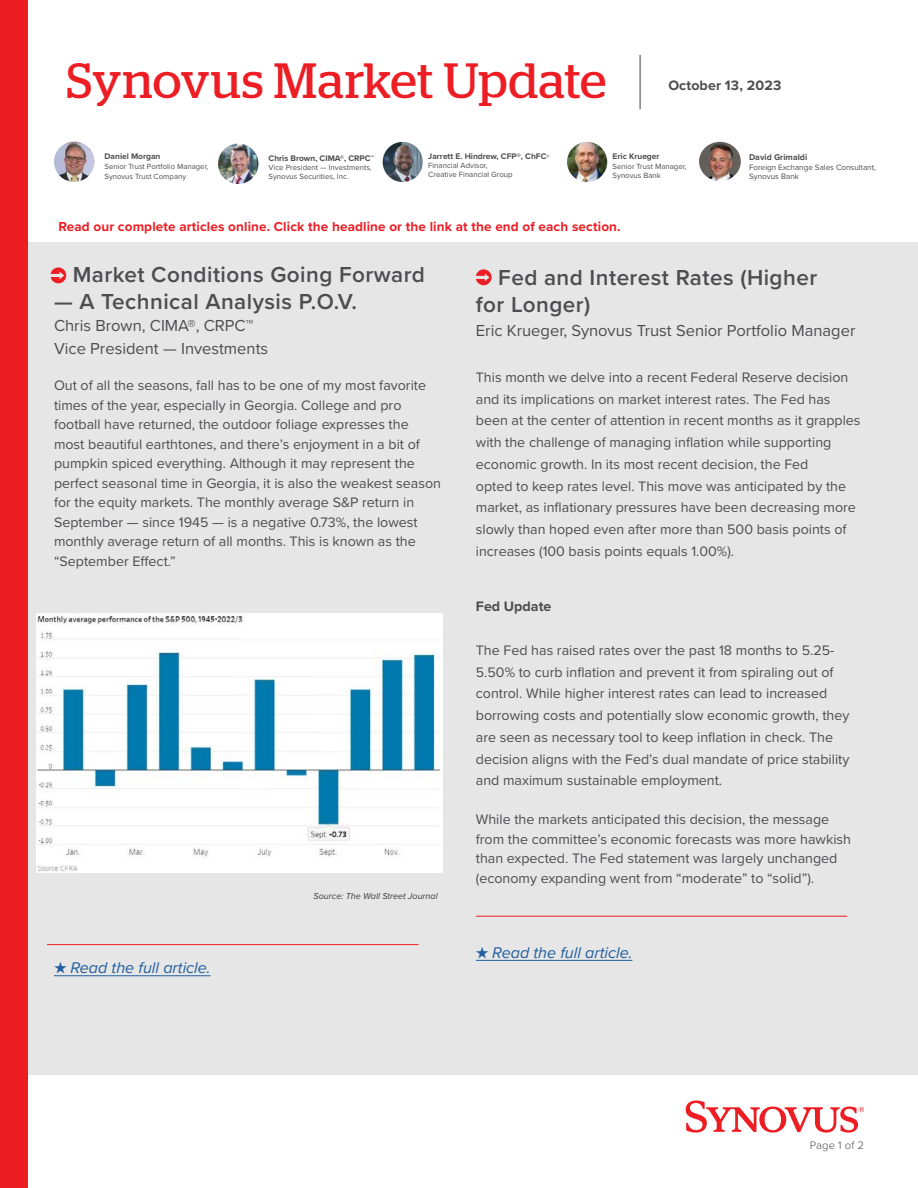
<style>
.page{position:relative;width:918px;height:1188px;background:#fff}
.page>*{position:absolute;margin:0;border:0;box-sizing:border-box;transform-origin:0 0}
.t1{font:49.5px "Stag";letter-spacing:.01em;color:#ed1d24}
.t2{font:600 22.5px/27px "Proxima Nova";letter-spacing:.02em;color:#4d4d4f}
.t3{font:16.5px/22.5px "Proxima Nova";color:#4d4d4f}
.t4{font:italic 16.2px "Proxima Nova";color:#215e9e}
.t5{font:14.25px/21.8px "Proxima Nova";color:#4d4d4f}
.t6{font:700 14.25px "Proxima Nova";color:#4d4d4f}
.t7{font:700 14.1px "Proxima Nova";letter-spacing:.01em;color:#4d4d4f}
.t8{font:700 13.5px "Proxima Nova";letter-spacing:.01em;color:#ed1d24}
.t9{font:300 11.25px "Proxima Nova";letter-spacing:.01em;color:#4d4d4f}
.t10{font:italic 9px "Proxima Nova";color:#363d40}
.t11{font:700 8.7px "Proxima Nova";color:#4d4d4f}
.t12{font:700 8.4px "Proxima Nova";color:#4d4d4f}
.t13{font:8.1px/9.8px "Proxima Nova";color:#4d4d4f}
.t14{font:7.8px/8.7px "Proxima Nova";color:#4d4d4f}
.s1{font-size:6px}
</style>
<div class="page">
<div style="left:0;top:242px;width:918px;height:833px;background:#e6e6e7"></div>
<hr style="left:54px;top:975px;width:157px;height:1px;background:#215e9e">
<hr style="left:476px;top:960px;width:156px;height:1px;background:#215e9e">
<svg style="left:476px;top:269px;width:16px;height:16px"></svg>
<svg style="left:686px;top:1101px;width:178px;height:32px"></svg>
<hr style="left:640px;top:55px;width:1px;height:54px;background:#4d4d4f">
<img style="left:54px;top:142px;width:40px;height:40px;border-radius:20px">
<div style="left:0;top:0;width:27px;height:1188px;background:#ed1d24"></div>
<img style="left:218px;top:144px;width:40px;height:40px;border-radius:20px">
<svg style="left:51px;top:267px;width:15px;height:16px"></svg>
<img style="left:699px;top:142px;width:42px;height:39px">
<img style="left:383px;top:142px;width:40px;height:40px;border-radius:20px">
<img style="left:36px;top:613px;width:406px;height:260px">
<img style="left:567px;top:142px;width:40px;height:40px;border-radius:20px">
<hr style="left:47px;top:944px;width:371px;height:1px;background:#ed1d24">
<hr style="left:476px;top:916px;width:371px;height:1px;background:#ed1d24">
<h1 class="t1" style="left:66px;top:52px;width:541px">Synovus Market Update</h1>
<p class="t7" style="left:668px;top:75px;width:114px">October 13, 2023</p>
<p class="t12" style="left:105px;top:150px;width:57px">Daniel Morgan</p>
<p class="t14" style="left:105px;top:161px;width:105px;line-height:9.6px">Senior Trust Portfolio Manager,<br>Synovus Trust Company</p>
<p class="t12" style="left:269px;top:152px;width:107px">Chris Brown, CIMA®, CRPC™</p>
<p class="t14" style="left:269px;top:163px;width:105px">Vice President — Investments,<br>Synovus Securities, Inc.</p>
<p class="t12" style="left:428px;top:150px;width:123px">Jarrett E. Hindrew, CFP®, ChFC<span class="s1">®</span></p>
<p class="t14" style="left:428px;top:161px;width:86px">Financial Advisor,<br>Creative Financial Group</p>
<p class="t12" style="left:613px;top:150px;width:48px">Eric Krueger</p>
<p class="t14" style="left:613px;top:162px;width:75px">Senior Trust Manager,<br>Synovus Bank</p>
<p class="t11" style="left:749px;top:150px;width:60px">David Grimaldi</p>
<p class="t13" style="left:749px;top:162px;width:128px">Foreign Exchange Sales Consultant,<br>Synovus Bank</p>
<p class="t8" style="left:58px;top:217px;width:564px">Read our complete articles online. Click the headline or the link at the end of each section.</p>
<h2 class="t2" style="left:73px;top:260px;width:354px">Market Conditions Going Forward</h2>
<h2 class="t2" style="left:54px;top:287px;width:304px">— A Technical Analysis P.O.V.</h2>
<p class="t3" style="left:54px;top:314px;width:216px">Chris Brown, CIMA®, CRPC™<br>Vice President — Investments</p>
<p class="t5" style="left:54px;top:375px;width:389px;line-height:19.5px">Out of all the seasons, fall has to be one of my most favorite times of the year, especially in Georgia. College and pro football have returned, the outdoor foliage expresses the most beautiful earthtones, and there’s enjoyment in a bit of pumpkin spiced everything. Although it may represent the perfect seasonal time in Georgia, it is also the weakest season for the equity markets. The monthly average S&amp;P return in September — since 1945 — is a negative 0.73%, the lowest monthly average return of all months. This is known as the “September Effect.”</p>
<p class="t4" style="left:54px;top:956px;width:158px">★ Read the full article.</p>
<p class="t10" style="left:314px;top:889px;width:126px">Source: The Wall Street Journal</p>
<h2 class="t2" style="left:476px;top:264px;width:343px;text-indent:22px">Fed and Interest Rates (Higher for Longer)</h2>
<p class="t3" style="left:476px;top:319px;width:381px">Eric Krueger, Synovus Trust Senior Portfolio Manager</p>
<p class="t5" style="left:476px;top:366px;width:386px">This month we delve into a recent Federal Reserve decision and its implications on market interest rates. The Fed has been at the center of attention in recent months as it grapples with the challenge of managing inflation while supporting economic growth. In its most recent decision, the Fed<br>opted to keep rates level. This move was anticipated by the market, as inflationary pressures have been decreasing more slowly than hoped even after more than 500 basis points of increases (100 basis points equals 1.00%).</p>
<p class="t6" style="left:476px;top:596px;width:77px">Fed Update</p>
<p class="t5" style="left:476px;top:639px;width:375px">The Fed has raised rates over the past 18 months to 5.25- 5.50% to curb inflation and prevent it from spiraling out of control. While higher interest rates can lead to increased borrowing costs and potentially slow economic growth, they are seen as necessary tool to keep inflation in check. The decision aligns with the Fed’s dual mandate of price stability and maximum sustainable employment.</p>
<p class="t5" style="left:476px;top:809px;width:377px;line-height:19.5px">While the markets anticipated this decision, the message from the committee’s economic forecasts was more hawkish than expected. The Fed statement was largely unchanged (economy expanding went from “moderate” to “solid”).</p>
<p class="t4" style="left:476px;top:940px;width:158px">★ Read the full article.</p>
<p class="t9" style="left:810px;top:1137px;width:56px">Page 1 of 2</p>
</div>
